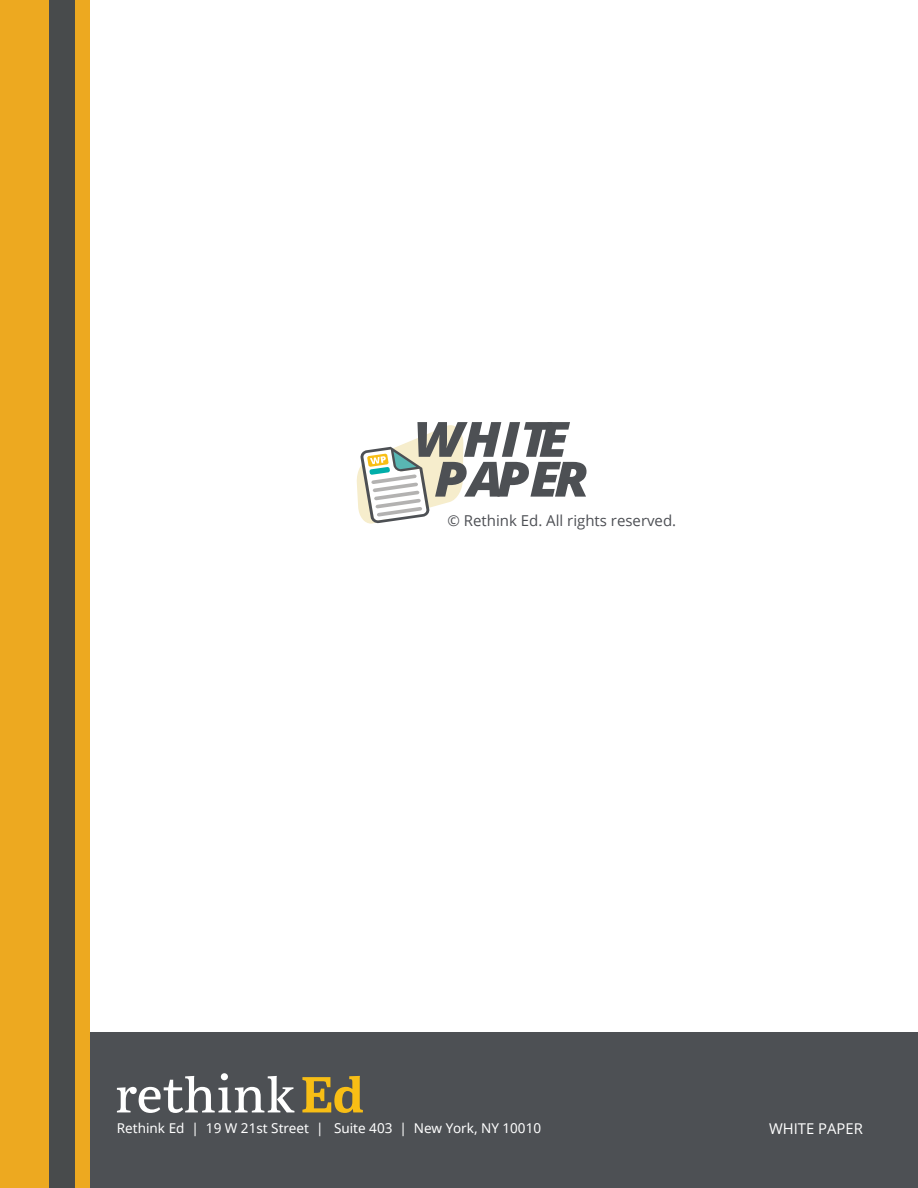
<style>
.page{position:relative;width:918px;height:1188px;background:#fff}
.page>*{position:absolute;margin:0;border:0;box-sizing:border-box;transform-origin:0 0}
.t1{font:italic 800 48.6px/39.8px "Open Sans";color:#4d5054;text-align:center;scale:1.09 1}
.t2{font:15px "Open Sans";color:#4d4f54}
.t3{font:14.85px "Open Sans";color:#fff}
.t4{font:13.5px "Noto Sans";color:#fff}
</style>
<div class="page">
<div style="left:0;top:1032px;width:918px;height:156px;background:#4d5054"></div>
<svg style="left:302px;top:1076px;width:61px;height:37px"></svg>
<div style="left:221px;top:1073px;width:7px;height:7px;background:#fff;border-radius:50%"></div>
<svg style="left:117px;top:1076px;width:177px;height:37px"></svg>
<div style="left:0;top:0;width:90px;height:1188px;background:#eda920"></div>
<div style="left:49px;top:0;width:26px;height:1188px;background:#484b4c"></div>
<svg style="left:356px;top:425px;width:107px;height:99px"></svg>
<h1 class="t1" style="left:414px;top:417px;width:162px">WHITE<br>PAPER</h1>
<p class="t2" style="left:447px;top:510px;width:230px">© Rethink Ed. All rights reserved.</p>
<p class="t4" style="left:117px;top:1119px;width:426px">Rethink Ed | 19 W 21st Street | Suite 403 | New York, NY 10010</p>
<p class="t3" style="left:769px;top:1119px;width:95px">WHITE PAPER</p>
</div>
